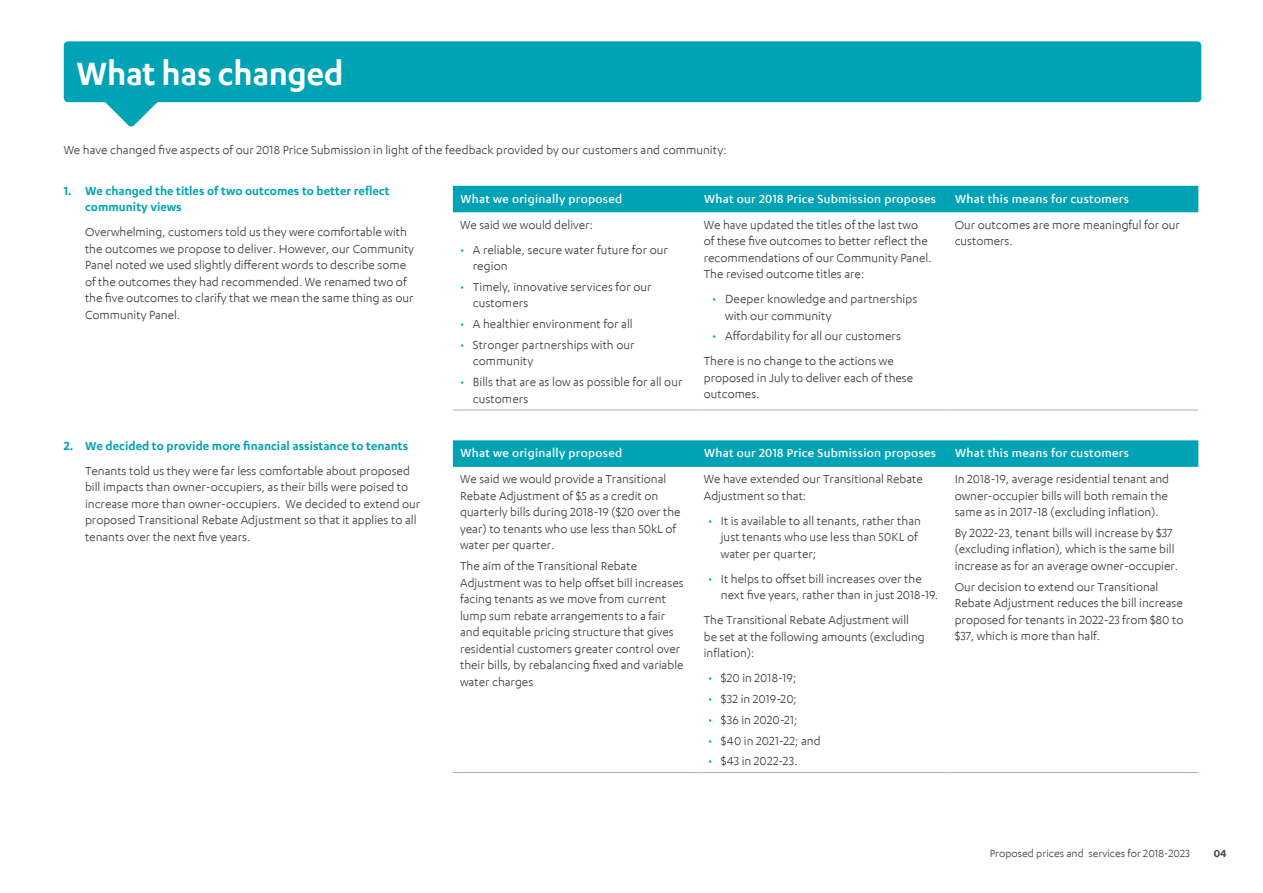
<style>
.page{position:relative;width:1263px;height:893px;background:#fff}
.page>*{position:absolute;margin:0;border:0;box-sizing:border-box;transform-origin:0 0}
.t1{font:600 37.5px "Karbon";letter-spacing:-.005em;color:#fff}
.t2{font:13.5px/16.5px "Karbon";color:#414042}
.t3{font:500 13.5px "Karbon";letter-spacing:.02em;color:#fff}
.t4{font:600 13.5px/16.5px "Karbon";color:#00a3b5}
.t5{font:12px "Karbon";color:#414042}
.t6{font:600 12px "Karbon";color:#414042}
.s1{color:#00a3b5}
</style>
<div class="page">
<div style="left:453px;top:186px;width:745px;height:26px;background:#00a3b5"></div>
<hr style="left:453px;top:410px;width:243px;height:1px;background:#bcaeac">
<hr style="left:696px;top:410px;width:251px;height:1px;background:#bcaeac">
<hr style="left:947px;top:410px;width:251px;height:1px;background:#bcaeac">
<svg style="left:453px;top:440px;width:745px;height:27px;background:#04a4b6"></svg>
<hr style="left:453px;top:772px;width:243px;height:1px;background:#bcaeac">
<hr style="left:696px;top:772px;width:251px;height:1px;background:#bcaeac">
<hr style="left:947px;top:772px;width:251px;height:1px;background:#bcaeac">
<svg style="left:95px;top:102px;width:72px;height:25px"></svg>
<div style="left:64px;top:41px;width:1137px;height:61px;background:#00a3b5;border-radius:4px"></div>
<h1 class="t1" style="left:77px;top:52px;width:268px">What has changed</h1>
<p class="t2" style="left:64px;top:142px;width:664px">We have changed five aspects of our 2018 Price Submission in light of the feedback provided by our customers and community:</p>
<p class="t4" style="left:85px;top:182px;width:306px;text-indent:-21px">1. We changed the titles of two outcomes to better reflect community views</p>
<p class="t2" style="left:85px;top:224px;width:331px">Overwhelming, customers told us they were comfortable with the outcomes we propose to deliver. However, our Community Panel noted we used slightly different words to describe some of the outcomes they had recommended. We renamed two of the five outcomes to clarify that we mean the same thing as our Community Panel.</p>
<p class="t4" style="left:64px;top:437px;width:346px">2. We decided to provide more financial assistance to tenants</p>
<p class="t2" style="left:85px;top:462px;width:337px">Tenants told us they were far less comfortable about proposed bill impacts than owner-occupiers, as their bills were poised to increase more than owner-occupiers. We decided to extend our proposed Transitional Rebate Adjustment so that it applies to all tenants over the next five years.</p>
<p class="t3" style="left:460px;top:191px;width:163px">What we originally proposed</p>
<p class="t3" style="left:704px;top:191px;width:233px">What our 2018 Price Submission proposes</p>
<p class="t3" style="left:955px;top:191px;width:175px">What this means for customers</p>
<p class="t2" style="left:460px;top:216px;width:134px">We said we would deliver:</p>
<p class="t2" style="left:473px;top:241px;width:197px;text-indent:-13px"><span class="s1">•</span> A reliable, secure water future for our region</p>
<p class="t2" style="left:473px;top:278px;width:180px;text-indent:-13px"><span class="s1">•</span> Timely, innovative services for our customers</p>
<p class="t2" style="left:460px;top:315px;width:174px"><span class="s1">•</span> A healthier environment for all</p>
<p class="t2" style="left:473px;top:336px;width:163px;text-indent:-13px"><span class="s1">•</span> Stronger partnerships with our community</p>
<p class="t2" style="left:473px;top:373px;width:211px;text-indent:-13px"><span class="s1">•</span> Bills that are as low as possible for all our customers</p>
<p class="t2" style="left:955px;top:216px;width:227px">Our outcomes are more meaningful for our customers.</p>
<p class="t2" style="left:704px;top:216px;width:229px">We have updated the titles of the last two of these five outcomes to better reflect the recommendations of our Community Panel.<br>The revised outcome titles are:</p>
<p class="t2" style="left:725px;top:290px;width:194px;text-indent:-13px"><span class="s1">•</span> Deeper knowledge and partnerships with our community</p>
<p class="t2" style="left:704px;top:323px;width:199px;line-height:25px;text-indent:9px"><span class="s1">•</span> Affordability for all our customers<br>There is no change to the actions we</p>
<p class="t2" style="left:704px;top:369px;width:211px">proposed in July to deliver each of these outcomes.</p>
<p class="t3" style="left:460px;top:446px;width:163px">What we originally proposed</p>
<p class="t3" style="left:704px;top:446px;width:233px">What our 2018 Price Submission proposes</p>
<p class="t3" style="left:955px;top:446px;width:175px">What this means for customers</p>
<p class="t2" style="left:460px;top:471px;width:222px">We said we would provide a Transitional Rebate Adjustment of $5 as a credit on quarterly bills during 2018-19 ($20 over the year) to tenants who use less than 50kL of water per quarter.</p>
<p class="t2" style="left:460px;top:557px;width:225px">The aim of the Transitional Rebate Adjustment was to help offset bill increases facing tenants as we move from current lump sum rebate arrangements to a fair and equitable pricing structure that gives residential customers greater control over their bills, by rebalancing fixed and variable water charges</p>
<p class="t2" style="left:955px;top:470px;width:216px;text-align:justify">In 2018-19, average residential tenant and owner-occupier bills will both remain the same as in 2017-18 (excluding inflation).</p>
<p class="t2" style="left:955px;top:524px;width:225px">By 2022-23, tenant bills will increase by $37 (excluding inflation), which is the same bill increase as for an average owner-occupier.</p>
<p class="t2" style="left:955px;top:578px;width:230px">Our decision to extend our Transitional Rebate Adjustment reduces the bill increase proposed for tenants in 2022-23 from $80 to $37, which is more than half.</p>
<p class="t2" style="left:704px;top:471px;width:221px">We have extended our Transitional Rebate<br>Adjustment so that:</p>
<p class="t2" style="left:721px;top:512px;width:202px;text-indent:-13px"><span class="s1">•</span> It is available to all tenants, rather than just tenants who use less than 50KL of water per quarter;</p>
<p class="t2" style="left:721px;top:570px;width:219px;text-indent:-13px"><span class="s1">•</span> It helps to offset bill increases over the next five years, rather than in just 2018-19.</p>
<p class="t2" style="left:704px;top:612px;width:222px">The Transitional Rebate Adjustment will be set at the following amounts (excluding inflation):</p>
<p class="t2" style="left:708px;top:669px;width:90px"><span class="s1">•</span> $20 in 2018-19;</p>
<p class="t2" style="left:708px;top:690px;width:90px"><span class="s1">•</span> $32 in 2019-20;</p>
<p class="t2" style="left:708px;top:711px;width:91px"><span class="s1">•</span> $36 in 2020-21;</p>
<p class="t2" style="left:708px;top:732px;width:114px"><span class="s1">•</span> $40 in 2021-22; and</p>
<p class="t2" style="left:708px;top:752px;width:91px"><span class="s1">•</span> $43 in 2022-23.</p>
<p class="t5" style="left:990px;top:846px;width:202px">Proposed prices and services for 2018-2023</p>
<p class="t6" style="left:1214px;top:846px;width:14px">04</p>
</div>
